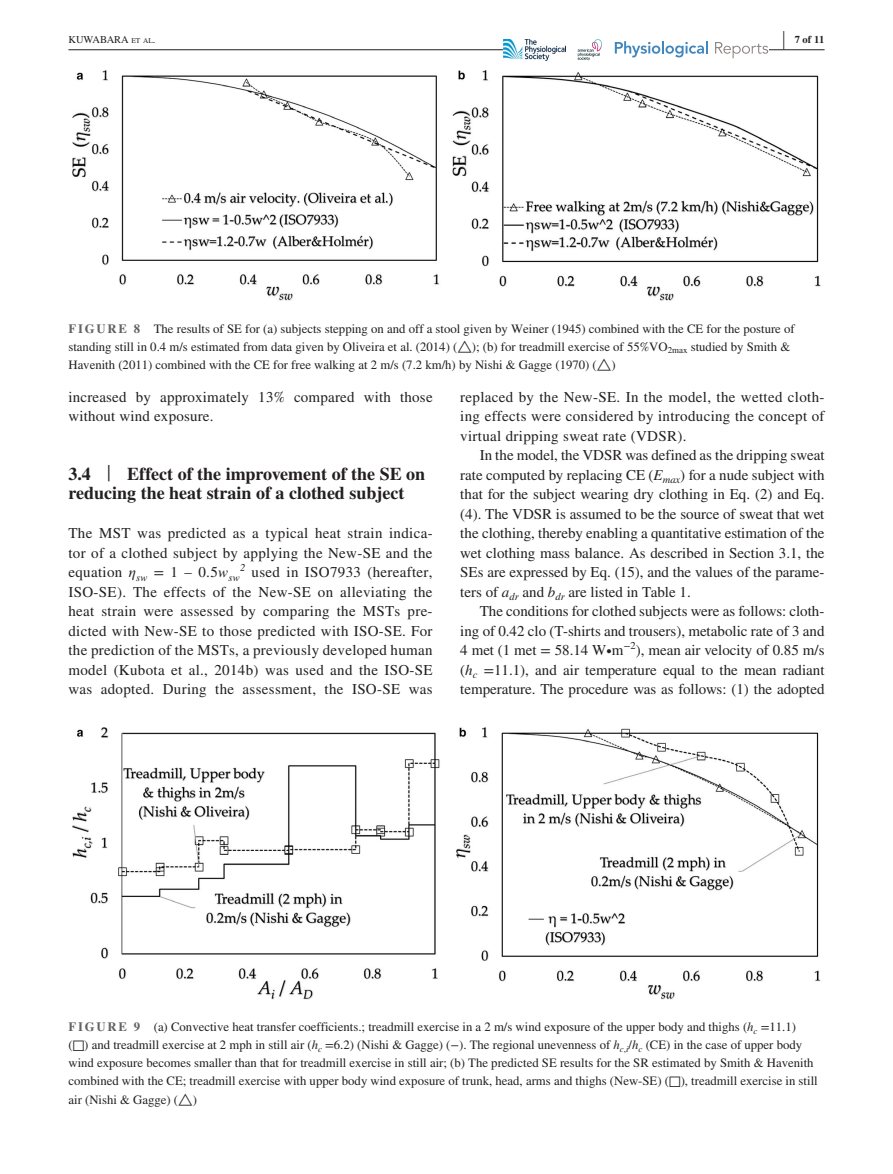
<style>
.page{position:relative;width:893px;height:1174px;background:#fff}
.page>*{position:absolute;margin:0;border:0;box-sizing:border-box;transform-origin:0 0}
.t1{font:700 25.95px "STIX";color:#231f20;scale:.36 1}
.t2{font:700 18px/19.5px "STIX";color:#231f20}
.t3{font:15px/19.5px "STIX";letter-spacing:.01em;color:#231f20;text-align:justify}
.t4{font:12.75px/18px "STIX";color:#231f20}
.t5{font:10.5px "STIX";color:#231f20}
.t6{font:700 10.5px "STIX";color:#231f20}
.t7{font:10.5px "STIX";color:#231f20}
.s1{font-size:7.35px}
.s2{font-weight:700;color:#636366}
.s3{font-weight:400;font-size:23.7px}
.s4{font-style:italic}
</style>
<div class="page">
<hr style="left:68px;top:49px;width:756px;height:1px;background:#231f20">
<div style="left:504px;top:39px;width:264px;height:21px;background:#fff"></div>
<svg style="left:578px;top:39px;width:24px;height:21px"></svg>
<img style="left:504px;top:39px;width:61px;height:21px">
<svg style="left:615px;top:41px;width:93px;height:16px"></svg>
<svg style="left:715px;top:42px;width:53px;height:16px"></svg>
<img style="left:72px;top:70px;width:749px;height:230px">
<img style="left:72px;top:727px;width:749px;height:272px">
<h1 class="t1" style="left:783px;top:24px;width:7px">|</h1>
<p class="t5" style="left:68px;top:32px;width:89px">KUWABARA <span class="s1">et al</span>.</p>
<p class="t6" style="left:795px;top:33px;width:31px">7 of 11</p>
<p class="t4" style="left:68px;top:320px;width:728px"><span class="s2">FIGURE 8</span> The results of SE for (a) subjects stepping on and off a stool given by Weiner (1945) combined with the CE for the posture of standing still in 0.4 m/s estimated from data given by Oliveira et al. (2014) (△); (b) for treadmill exercise of 55%VO<sub>2max</sub> studied by Smith &amp;<br>Havenith (2011) combined with the CE for free walking at 2 m/s (7.2 km/h) by Nishi &amp; Gagge (1970) (△)</p>
<p class="t3" style="left:68px;top:388px;width:366px">increased by approximately 13% compared with those without wind exposure.</p>
<p class="t2" style="left:68px;top:464px;width:358px">3.4 <span class="s3">|</span> Effect of the improvement of the SE on reducing the heat strain of a clothed subject</p>
<p class="t3" style="left:68px;top:524px;width:366px">The MST was predicted as a typical heat strain indica&shy;tor of a clothed subject by applying the New-SE and the equation <span class="s4">η</span><sub>sw</sub> = 1 – 0.5<span class="s4">w</span><sub>sw</sub><sup>2</sup> used in ISO7933 (hereafter, ISO-SE). The effects of the New-SE on alleviating the heat strain were assessed by comparing the MSTs pre&shy;dicted with New-SE to those predicted with ISO-SE. For the prediction of the MSTs, a previously developed human model (Kubota et al., 2014b) was used and the ISO-SE was adopted. During the assessment, the ISO-SE was</p>
<p class="t3" style="left:460px;top:388px;width:366px">replaced by the New-SE. In the model, the wetted cloth&shy;ing effects were considered by introducing the concept of virtual dripping sweat rate (VDSR).</p>
<p class="t3" style="left:460px;top:446px;width:366px;text-indent:20px">In the model, the VDSR was defined as the dripping sweat rate computed by replacing CE (<span class="s4">E</span><sub>max</sub>) for a nude subject with that for the subject wearing dry clothing in Eq. (2) and Eq. (4). The VDSR is assumed to be the source of sweat that wet the clothing, thereby enabling a quantitative estimation of the wet clothing mass balance. As described in Section 3.1, the SEs are expressed by Eq. (15), and the values of the parame&shy;ters of <span class="s4">a</span><sub>dr</sub> and <span class="s4">b</span><sub>dr</sub> are listed in Table 1.</p>
<p class="t3" style="left:460px;top:602px;width:366px;text-indent:20px">The conditions for clothed subjects were as follows: cloth&shy;ing of 0.42 clo (T-shirts and trousers), metabolic rate of 3 and 4 met (1 met = 58.14 W∙m</p>
<p class="t7" style="left:623px;top:638px;width:14px">−2</p>
<p class="t3" style="left:460px;top:641px;width:366px;text-indent:176px">), mean air velocity of 0.85 m/s (<span class="s4">h</span><sub>c</sub> =11.1), and air temperature equal to the mean radiant temperature. The procedure was as follows: (1) the adopted</p>
<p class="t4" style="left:68px;top:1019px;width:751px"><span class="s2">FIGURE 9</span> (a) Convective heat transfer coefficients.; treadmill exercise in a 2 m/s wind exposure of the upper body and thighs (<span class="s4">h</span><sub>c</sub> =11.1) (□) and treadmill exercise at 2 mph in still air (<span class="s4">h</span><sub>c</sub> =6.2) (Nishi &amp; Gagge) (−). The regional unevenness of <span class="s4">h</span><sub>c</sub><sub>,</sub><sub>i</sub>/<span class="s4">h</span><sub>c</sub> (CE) in the case of upper body wind exposure becomes smaller than that for treadmill exercise in still air; (b) The predicted SE results for the SR estimated by Smith &amp; Havenith combined with the CE; treadmill exercise with upper body wind exposure of trunk, head, arms and thighs (New-SE) (□), treadmill exercise in still air (Nishi &amp; Gagge) (△)</p>
</div>
